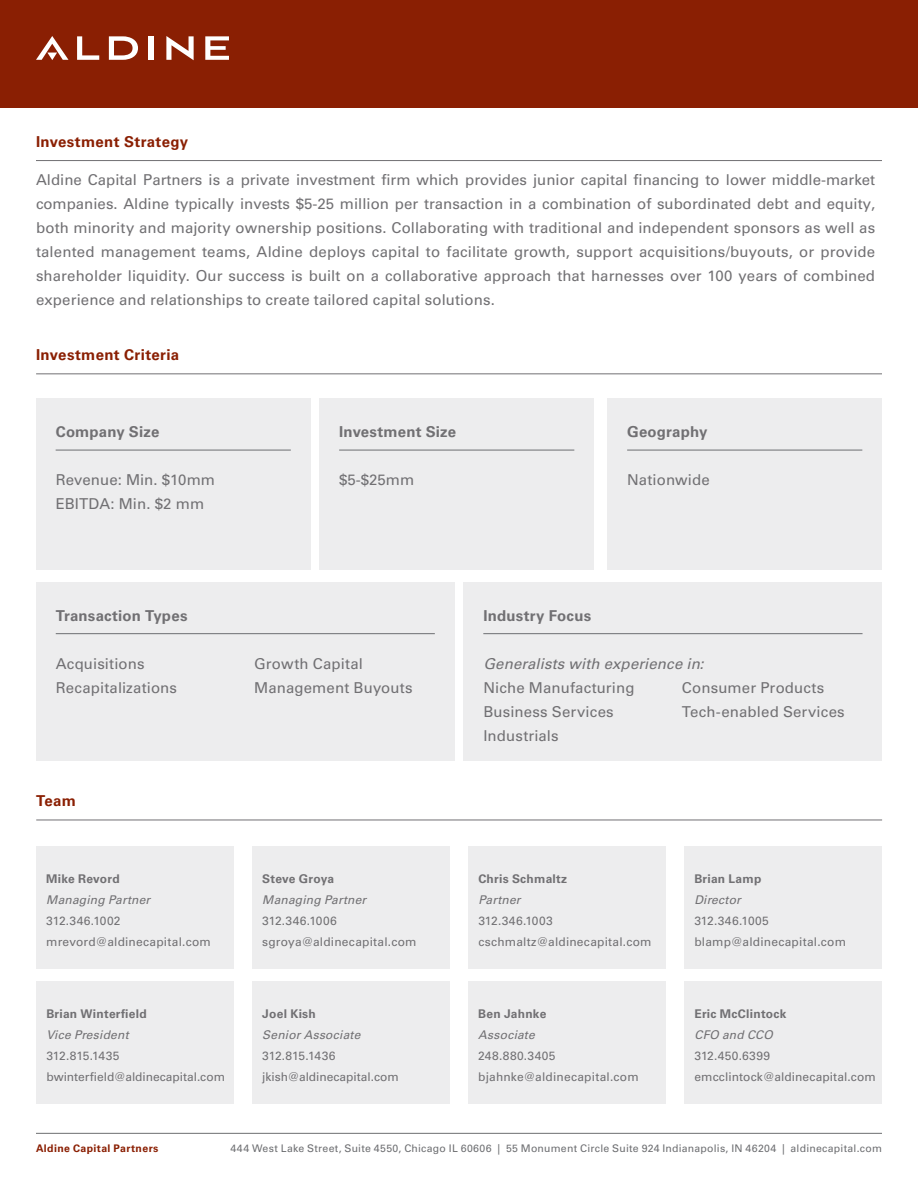
<style>
.page{position:relative;width:918px;height:1188px;background:#fff}
.page>*{position:absolute;margin:0;border:0;box-sizing:border-box;transform-origin:0 0}
.t1{font:15px/24px "Univers LT Std";letter-spacing:.005em;color:#717073}
.t2{font:700 15px "Univers LT Std";letter-spacing:.015em;color:#717073}
.t3{font:700 15px "Univers LT Std";letter-spacing:.025em;color:#8a1f03}
.t4{font:italic 15px "Univers LT Std";letter-spacing:.005em;color:#717073}
.t5{font:12px/21px "Univers LT Std";letter-spacing:.015em;color:#717073}
.t6{font:italic 12px "Univers LT Std";letter-spacing:.015em;color:#717073}
.t7{font:700 12px "Univers LT Std";letter-spacing:.02em;color:#717073}
.t8{font:12px/21px "Univers LT Std";letter-spacing:-.005em;color:#717073}
.t9{font:10.5px "Univers LT Std";letter-spacing:.02em;color:#6d6e71}
.t10{font:700 10.5px "Univers LT Std";letter-spacing:.035em;color:#8a1f03}
</style>
<div class="page">
<hr style="left:36px;top:1133px;width:846px;height:1px;background:#6d6e71">
<div style="left:0;top:0;width:918px;height:108px;background:#8a1f03"></div>
<svg style="left:77px;top:36px;width:22px;height:24px"></svg>
<svg style="left:109px;top:36px;width:29px;height:24px"></svg>
<div style="left:149px;top:36px;width:5px;height:24px;background:#fff"></div>
<svg style="left:166px;top:36px;width:28px;height:24px"></svg>
<svg style="left:205px;top:36px;width:24px;height:24px"></svg>
<svg style="left:36px;top:36px;width:32px;height:24px"></svg>
<hr style="left:36px;top:160px;width:846px;height:1px;background:#717073">
<div style="left:36px;top:398px;width:274px;height:171px;background:#ededee"></div>
<hr style="left:56px;top:450px;width:235px;height:1px;background:#6d6e71">
<div style="left:320px;top:398px;width:274px;height:171px;background:#ededee"></div>
<hr style="left:339px;top:450px;width:235px;height:1px;background:#6d6e71">
<div style="left:608px;top:398px;width:274px;height:171px;background:#ededee"></div>
<hr style="left:627px;top:450px;width:235px;height:1px;background:#6d6e71">
<div style="left:36px;top:582px;width:419px;height:178px;background:#ededee"></div>
<hr style="left:56px;top:633px;width:379px;height:1px;background:#6d6e71">
<div style="left:464px;top:582px;width:418px;height:178px;background:#ededee"></div>
<hr style="left:483px;top:633px;width:380px;height:1px;background:#6d6e71">
<hr style="left:36px;top:374px;width:846px;height:1px;background:#717073">
<div style="left:36px;top:846px;width:198px;height:123px;background:#ededee"></div>
<div style="left:468px;top:981px;width:198px;height:123px;background:#ededee"></div>
<div style="left:252px;top:846px;width:198px;height:123px;background:#ededee"></div>
<hr style="left:36px;top:820px;width:846px;height:1px;background:#717073">
<div style="left:468px;top:846px;width:198px;height:123px;background:#ededee"></div>
<div style="left:684px;top:846px;width:198px;height:123px;background:#ededee"></div>
<div style="left:36px;top:981px;width:198px;height:123px;background:#ededee"></div>
<div style="left:252px;top:981px;width:198px;height:123px;background:#ededee"></div>
<div style="left:684px;top:981px;width:198px;height:123px;background:#ededee"></div>
<p class="t3" style="left:36px;top:133px;width:154px">Investment Strategy</p>
<p class="t1" style="left:36px;top:168px;width:841px;text-align:justify">Aldine Capital Partners is a private investment firm which provides junior capital financing to lower middle-market companies. Aldine typically invests $5-25 million per transaction in a combination of subordinated debt and equity, both minority and majority ownership positions. Collaborating with traditional and independent sponsors as well as talented management teams, Aldine deploys capital to facilitate growth, support acquisitions/buyouts, or provide shareholder liquidity. Our success is built on a collaborative approach that harnesses over 100 years of combined experience and relationships to create tailored capital solutions.</p>
<p class="t3" style="left:36px;top:346px;width:145px">Investment Criteria</p>
<p class="t2" style="left:56px;top:423px;width:105px">Company Size</p>
<p class="t1" style="left:56px;top:468px;width:161px">Revenue: Min. $10mm<br>EBITDA: Min. $2 mm</p>
<p class="t2" style="left:339px;top:423px;width:118px">Investment Size</p>
<p class="t1" style="left:339px;top:468px;width:77px">$5-$25mm</p>
<p class="t2" style="left:627px;top:423px;width:82px">Geography</p>
<p class="t1" style="left:627px;top:468px;width:84px">Nationwide</p>
<p class="t2" style="left:56px;top:607px;width:133px">Transaction Types</p>
<p class="t1" style="left:56px;top:652px;width:123px">Acquisitions<br>Recapitalizations</p>
<p class="t1" style="left:254px;top:652px;width:160px">Growth Capital<br>Management Buyouts</p>
<p class="t3" style="left:36px;top:792px;width:41px">Team</p>
<p class="t7" style="left:46px;top:871px;width:75px">Mike Revord</p>
<p class="t6" style="left:46px;top:892px;width:106px">Managing Partner</p>
<p class="t5" style="left:46px;top:910px;width:166px">312.346.1002 mrevord@aldinecapital.com</p>
<p class="t7" style="left:46px;top:1007px;width:102px">Brian Winterfield</p>
<p class="t6" style="left:46px;top:1028px;width:84px">Vice President</p>
<p class="t8" style="left:46px;top:1045px;width:180px">312.815.1435 bwinterfield@aldinecapital.com</p>
<p class="t7" style="left:262px;top:871px;width:73px">Steve Groya</p>
<p class="t6" style="left:262px;top:892px;width:106px">Managing Partner</p>
<p class="t5" style="left:262px;top:910px;width:156px">312.346.1006 sgroya@aldinecapital.com</p>
<p class="t7" style="left:262px;top:1007px;width:55px">Joel Kish</p>
<p class="t6" style="left:262px;top:1028px;width:100px">Senior Associate</p>
<p class="t8" style="left:262px;top:1045px;width:138px">312.815.1436 jkish@aldinecapital.com</p>
<p class="t2" style="left:483px;top:607px;width:109px">Industry Focus</p>
<p class="t4" style="left:483px;top:654px;width:222px">Generalists with experience in:</p>
<p class="t1" style="left:483px;top:675px;width:153px">Niche Manufacturing<br>Business Services<br>Industrials</p>
<p class="t1" style="left:682px;top:675px;width:164px">Consumer Products<br>Tech-enabled Services</p>
<p class="t7" style="left:478px;top:871px;width:90px">Chris Schmaltz</p>
<p class="t6" style="left:478px;top:892px;width:44px">Partner</p>
<p class="t5" style="left:478px;top:910px;width:175px">312.346.1003 cschmaltz@aldinecapital.com</p>
<p class="t7" style="left:478px;top:1007px;width:70px">Ben Jahnke</p>
<p class="t6" style="left:478px;top:1028px;width:58px">Associate</p>
<p class="t5" style="left:478px;top:1045px;width:162px">248.880.3405 bjahnke@aldinecapital.com</p>
<p class="t7" style="left:694px;top:871px;width:69px">Brian Lamp</p>
<p class="t6" style="left:694px;top:892px;width:48px">Director</p>
<p class="t5" style="left:694px;top:910px;width:153px">312.346.1005 blamp@aldinecapital.com</p>
<p class="t7" style="left:694px;top:1007px;width:94px">Eric McClintock</p>
<p class="t6" style="left:694px;top:1028px;width:80px">CFO and CCO</p>
<p class="t5" style="left:694px;top:1045px;width:183px">312.450.6399 emcclintock@aldinecapital.com</p>
<p class="t10" style="left:36px;top:1143px;width:124px">Aldine Capital Partners</p>
<p class="t9" style="left:230px;top:1142px;width:653px">444 West Lake Street, Suite 4550, Chicago IL 60606 | 55 Monument Circle Suite 924 Indianapolis, IN 46204 | aldinecapital.com</p>
</div>
